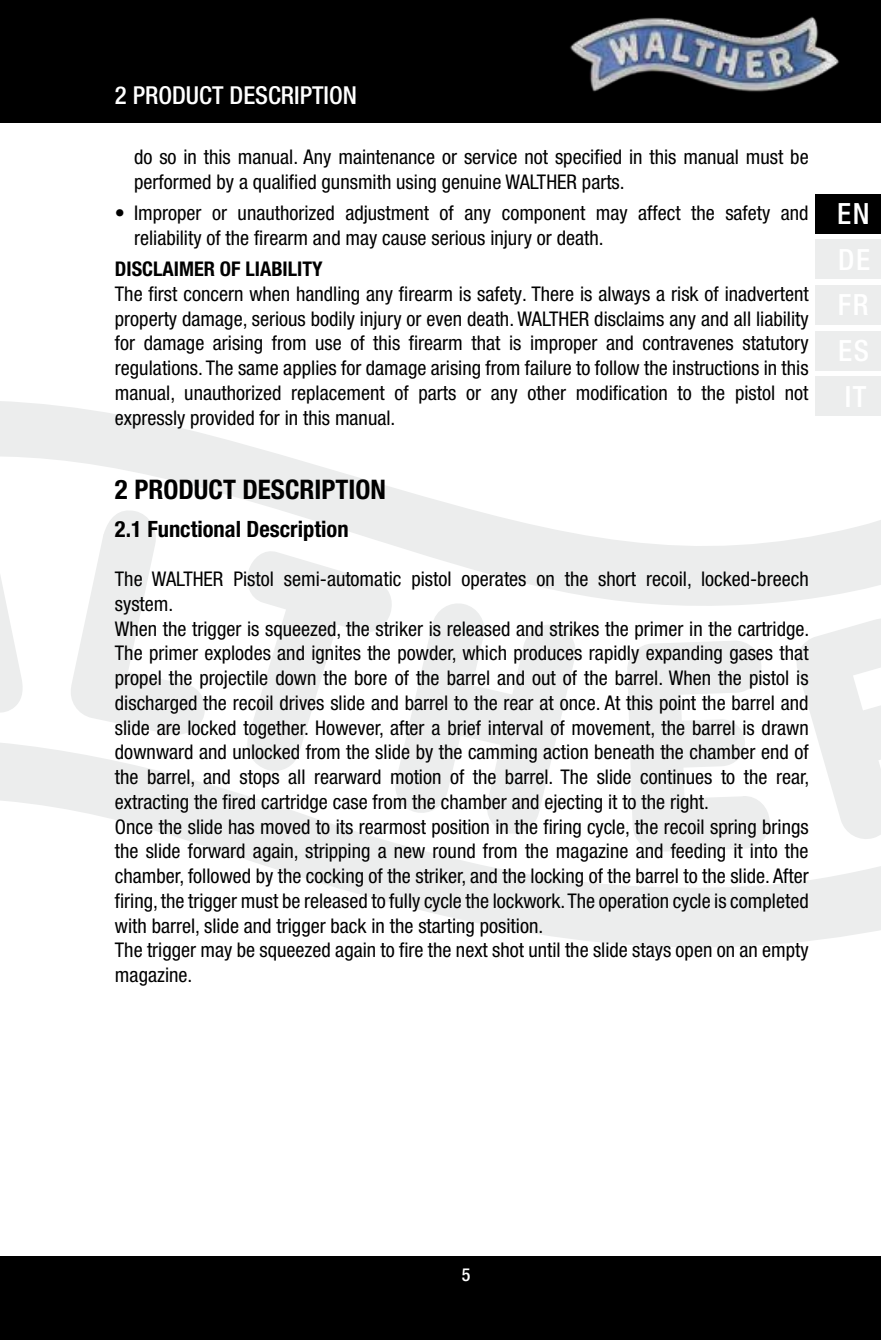
<style>
.page{position:relative;width:881px;height:1340px;background:#fff}
.page>*{position:absolute;margin:0;border:0;box-sizing:border-box;transform-origin:0 0}
.t1{font:500 condensed 29.25px "Helvetica Neue LT Pro";color:#fff}
.t2{font:700 condensed 27px "Helvetica Neue LT Pro";color:#000}
.t3{font:500 condensed 24.75px "Helvetica Neue LT Pro";color:#fff}
.t4{font:700 condensed 22.5px "Helvetica Neue LT Pro";color:#000}
.t5{font:condensed 20.25px/24.8px "Helvetica Neue LT Pro";color:#000}
.t6{font:700 condensed 20.25px "Helvetica Neue LT Pro";color:#000}
.t7{font:500 condensed 18px "Helvetica Neue LT Pro";color:#fff}
</style>
<div class="page">
<div style="left:0;top:0;width:880px;height:123px;background:#000"></div>
<div style="left:0;top:1256px;width:880px;height:83px;background:#000"></div>
<svg style="left:0;top:401px;width:880px;height:547px"></svg>
<svg style="left:0;top:498px;width:27px;height:216px"></svg>
<svg style="left:626px;top:640px;width:144px;height:212px"></svg>
<svg style="left:793px;top:610px;width:87px;height:232px"></svg>
<svg style="left:68px;top:507px;width:139px;height:230px"></svg>
<svg style="left:244px;top:548px;width:333px;height:288px"></svg>
<div style="left:814px;top:194px;width:66px;height:39px;background:#000"></div>
<div style="left:814px;top:240px;width:66px;height:39px;background:#eceded"></div>
<div style="left:814px;top:285px;width:66px;height:39px;background:#eceded"></div>
<div style="left:814px;top:331px;width:66px;height:39px;background:#eceded"></div>
<div style="left:814px;top:376px;width:66px;height:40px;background:#eceded"></div>
<img style="left:570px;top:16px;width:269px;height:76px">
<p class="t3" style="left:115px;top:81px;width:243px">2 PRODUCT DESCRIPTION</p>
<p class="t5" style="left:134px;top:145px;width:675px">do so in this manual. Any maintenance or service not specified in this manual must be performed by a qualified gunsmith using genuine WALTHER parts.</p>
<p class="t5" style="left:134px;top:200px;width:675px;text-indent:-19px">• Improper or unauthorized adjustment of any component may affect the safety and reliability of the firearm and may cause serious injury or death.</p>
<p class="t6" style="left:115px;top:257px;width:209px">DISCLAIMER OF LIABILITY</p>
<p class="t5" style="left:115px;top:281px;width:695px;text-align:justify">The first concern when handling any firearm is safety. There is always a risk of inadvertent property damage, serious bodily injury or even death. WALTHER disclaims any and all liability for damage arising from use of this firearm that is improper and contravenes statutory regulations. The same applies for damage arising from failure to follow the instructions in this manual, unauthorized replacement of parts or any other modification to the pistol not expressly provided for in this manual.</p>
<h2 class="t2" style="left:115px;top:473px;width:272px">2 PRODUCT DESCRIPTION</h2>
<p class="t4" style="left:115px;top:515px;width:235px">2.1 Functional Description</p>
<p class="t5" style="left:115px;top:566px;width:695px">The WALTHER Pistol semi-automatic pistol operates on the short recoil, locked-breech system.<br>When the trigger is squeezed, the striker is released and strikes the primer in the cartridge.<br>The primer explodes and ignites the powder, which produces rapidly expanding gases that propel the projectile down the bore of the barrel and out of the barrel. When the pistol is discharged the recoil drives slide and barrel to the rear at once. At this point the barrel and slide are locked together. However, after a brief interval of movement, the barrel is drawn downward and unlocked from the slide by the camming action beneath the chamber end of the barrel, and stops all rearward motion of the barrel. The slide continues to the rear, extracting the fired cartridge case from the chamber and ejecting it to the right.<br>Once the slide has moved to its rearmost position in the firing cycle, the recoil spring brings the slide forward again, stripping a new round from the magazine and feeding it into the chamber, followed by the cocking of the striker, and the locking of the barrel to the slide. After firing, the trigger must be released to fully cycle the lockwork. The operation cycle is completed with barrel, slide and trigger back in the starting position.<br>The trigger may be squeezed again to fire the next shot until the slide stays open on an empty magazine.</p>
<h1 class="t1" style="left:836px;top:196px;width:34px">EN</h1>
<p class="t7" style="left:461px;top:1264px;width:10px">5</p>
</div>
